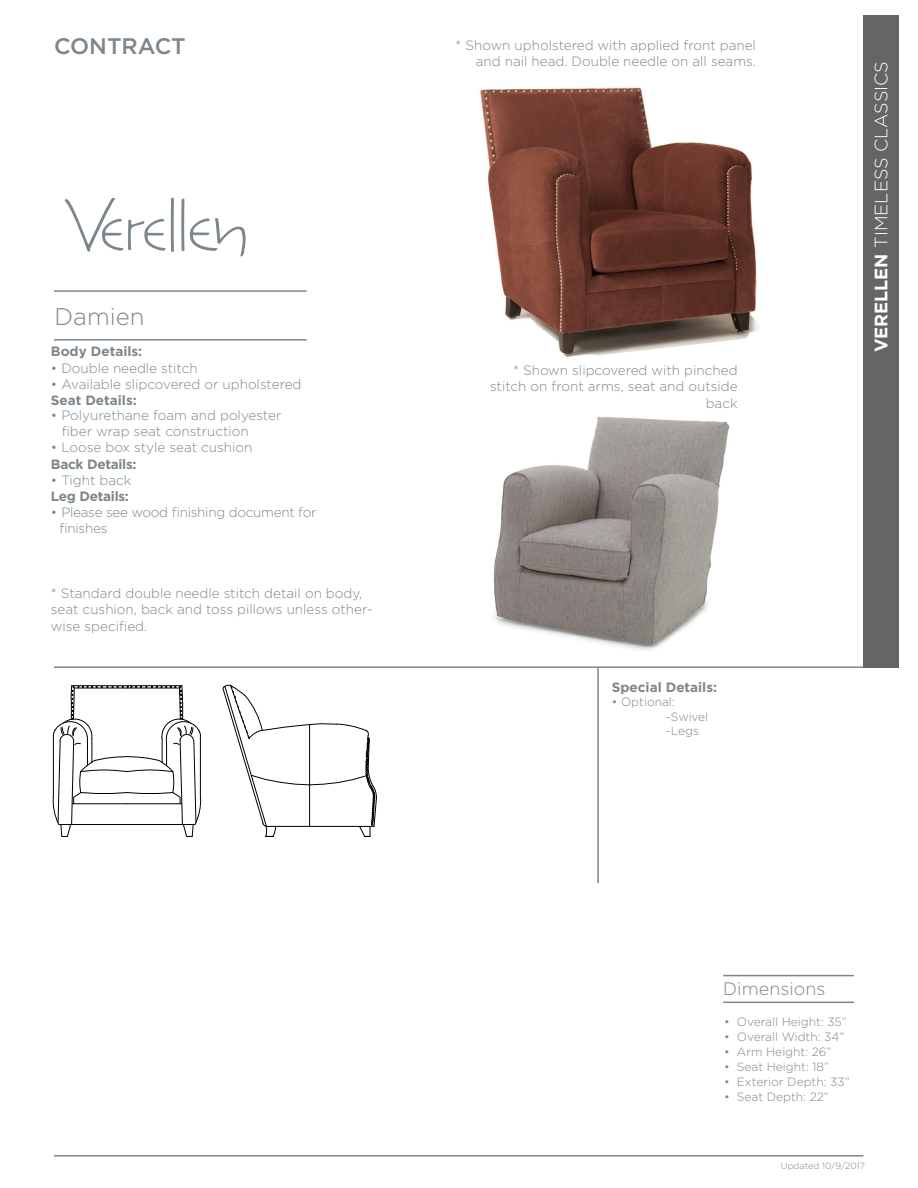
<style>
.page{position:relative;width:918px;height:1188px;background:#fff}
.page>*{position:absolute;margin:0;border:0;box-sizing:border-box;transform-origin:0 0}
.t1{font:300 24px "Gotham";color:#7c868d}
.t2{font:500 22.5px "Gotham";color:#7c868d}
.t3{font:300 18px "Gotham";color:#fff}
.t4{font:300 18px "Gotham";color:#7c868d}
.t5{font:300 13.5px/16.2px "Gotham";color:#7c868d;text-align:right}
.t6{font:700 13.5px "Gotham";color:#7c868d}
.t7{font:300 13.5px "Gotham";letter-spacing:-.02em;color:#7c868d}
.t8{font:700 13.5px "Gotham";letter-spacing:-.02em;color:#7c868d}
.t9{font:300 12px "Gotham";color:#7c868d}
.t10{font:300 9px "Gotham";color:#7c868d}
.s1{font-weight:700}
</style>
<div class="page">
<hr style="left:54px;top:339px;width:253px;height:2px;background:#7c868d">
<hr style="left:54px;top:290px;width:253px;height:2px;background:#7c868d">
<hr style="left:54px;top:666px;width:809px;height:2px;background:#7c868d">
<hr style="left:54px;top:1155px;width:809px;height:2px;background:#7c868d">
<svg style="left:64px;top:198px;width:110px;height:54px"></svg>
<svg style="left:181px;top:199px;width:65px;height:57px"></svg>
<hr style="left:723px;top:1002px;width:131px;height:1px;background:#7c868d">
<hr style="left:723px;top:975px;width:131px;height:1px;background:#7c868d">
<div style="left:863px;top:15px;width:35px;height:653px;background:#646666"></div>
<svg style="left:53px;top:666px;width:148px;height:171px"></svg>
<svg style="left:223px;top:685px;width:154px;height:152px"></svg>
<img style="left:493px;top:416px;width:237px;height:234px">
<hr style="left:597px;top:667px;width:2px;height:216px;background:#7d888c">
<img style="left:480px;top:87px;width:278px;height:270px">
<p class="t2" style="left:54px;top:31px;width:133px">CONTRACT</p>
<p class="t5" style="left:456px;top:36px;width:302px">* Shown upholstered with applied front panel and nail head. Double needle on all seams.</p>
<p class="t1" style="left:54px;top:302px;width:92px">Damien</p>
<p class="t6" style="left:51px;top:343px;width:93px">Body Details:</p>
<p class="t5" style="left:51px;top:359px;width:148px">• Double needle stitch</p>
<p class="t5" style="left:51px;top:376px;width:252px">• Available slipcovered or upholstered</p>
<p class="t6" style="left:51px;top:391px;width:87px">Seat Details:</p>
<p class="t5" style="left:51px;top:407px;width:232px">• Polyurethane foam and polyester</p>
<p class="t5" style="left:62px;top:423px;width:189px">fiber wrap seat construction</p>
<p class="t5" style="left:51px;top:439px;width:203px">• Loose box style seat cushion</p>
<p class="t8" style="left:51px;top:455px;width:87px">Back Details:</p>
<p class="t5" style="left:51px;top:472px;width:82px">• Tight back</p>
<p class="t8" style="left:51px;top:487px;width:80px">Leg Details:</p>
<p class="t7" style="left:51px;top:504px;width:267px">• Please see wood finishing document for</p>
<p class="t5" style="left:60px;top:520px;width:49px">finishes</p>
<p class="t5" style="left:51px;top:585px;width:323px;text-align:left">* Standard double needle stitch detail on body, seat cushion, back and toss pillows unless other&shy;wise specified.</p>
<p class="t5" style="left:490px;top:362px;width:249px">* Shown slipcovered with pinched stitch on front arms, seat and outside back</p>
<p class="t6" style="left:612px;top:678px;width:107px">Special Details:</p>
<p class="t9" style="left:612px;top:694px;width:64px">• Optional:</p>
<p class="t9" style="left:666px;top:709px;width:44px">-Swivel</p>
<p class="t9" style="left:666px;top:723px;width:35px">-Legs</p>
<p class="t3" style="left:870px;top:352px;width:293px;rotate:-90deg"><span class="s1">VERELLEN</span> TIMELESS CLASSICS</p>
<p class="t4" style="left:723px;top:977px;width:104px">Dimensions</p>
<p class="t9" style="left:724px;top:1014px;width:124px">• Overall Height: 35”</p>
<p class="t9" style="left:724px;top:1029px;width:122px">• Overall Width: 34”</p>
<p class="t9" style="left:724px;top:1044px;width:109px">• Arm Height: 26”</p>
<p class="t9" style="left:724px;top:1059px;width:106px">• Seat Height: 18”</p>
<p class="t9" style="left:724px;top:1074px;width:127px">• Exterior Depth: 33”</p>
<p class="t9" style="left:724px;top:1089px;width:106px">• Seat Depth: 22”</p>
<p class="t10" style="left:781px;top:1160px;width:86px">Updated 10/9/2017</p>
</div>
